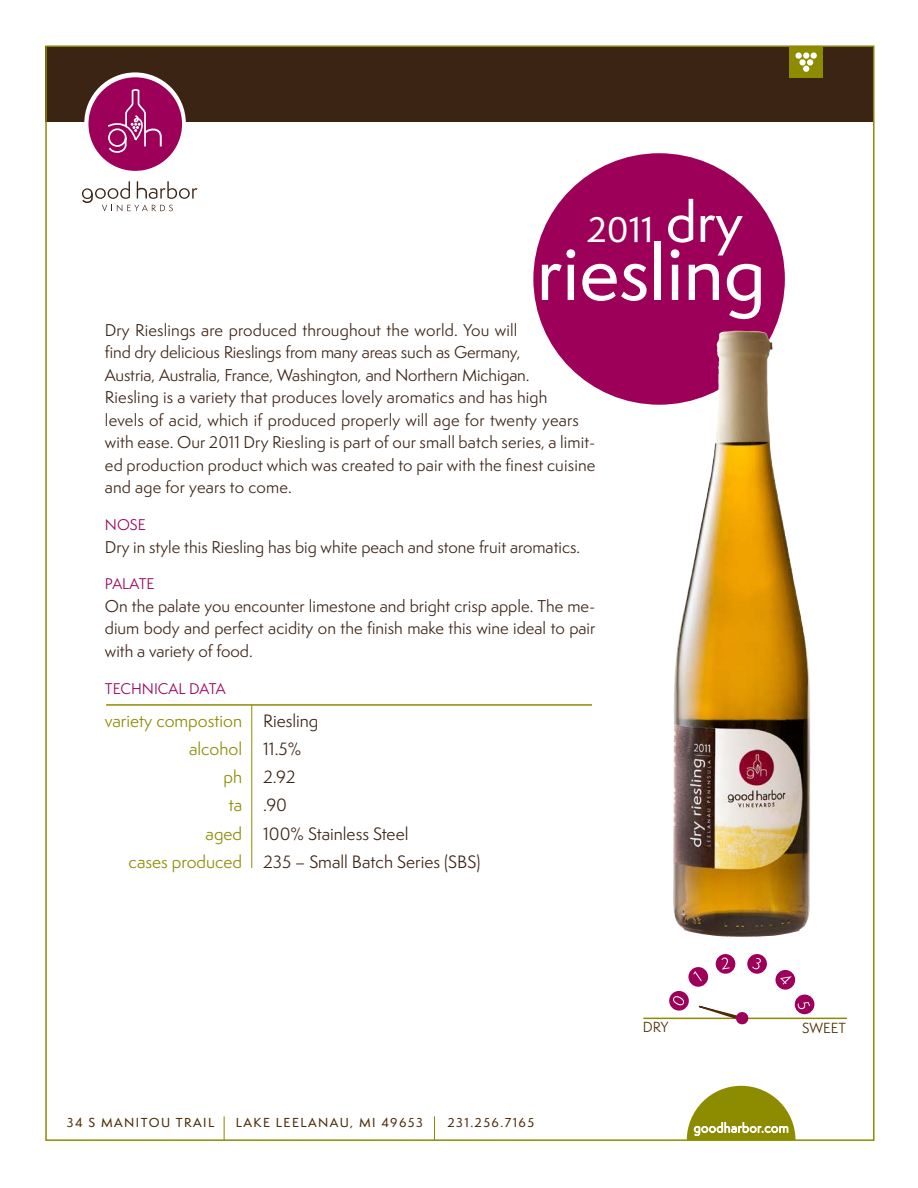
<style>
.page{position:relative;width:918px;height:1188px;background:#fff}
.page>*{position:absolute;margin:0;border:0;box-sizing:border-box;transform-origin:0 0}
.t1{font:500 71.7px "Semplicita Pro";color:#fff}
.t2{font:500 33px "Semplicita Pro";color:#fff}
.t3{font:16.5px "Semplicita Pro";color:#3c2415}
.t4{font:16.5px "Semplicita Pro";color:#8d8b00}
.t5{font:15.75px/22.5px "Semplicita Pro";color:#3c2415}
.t6{font:14.25px "Semplicita Pro";color:#9c0059}
.t7{font:13.5px "Semplicita Pro";color:#4f2c06}
.t8{font:500 12px "Semplicita Pro";letter-spacing:.12em;color:#4f2c06}
.t9{font:12px "Semplicita Pro";letter-spacing:.04em;color:#fff}
.s1{font-size:52.5px}
</style>
<div class="page">
<svg style="left:716px;top:954px;width:19px;height:20px"></svg>
<svg style="left:747px;top:954px;width:20px;height:20px"></svg>
<div style="left:795px;top:995px;width:19px;height:19px;background:#9c0059;border-radius:50%"></div>
<hr style="left:643px;top:1018px;width:204px;height:1px;background:#8d8b00">
<svg style="left:645px;top:957px;width:165px;height:68px"></svg>
<div style="left:45px;top:46px;width:829px;height:76px;background:#3c2415"></div>
<div style="left:789px;top:46px;width:33px;height:31px;background:#8d8b00"></div>
<svg style="left:795px;top:52px;width:7px;height:7px"></svg>
<div style="left:803px;top:52px;width:6px;height:7px;background:#fff;border-radius:50%"></div>
<div style="left:811px;top:52px;width:6px;height:7px;background:#fff;border-radius:50%"></div>
<svg style="left:799px;top:59px;width:7px;height:7px"></svg>
<div style="left:807px;top:59px;width:6px;height:7px;background:#fff;border-radius:50%"></div>
<svg style="left:803px;top:66px;width:6px;height:6px"></svg>
<svg style="left:224px;top:1116px;width:1px;height:24px"></svg>
<svg style="left:434px;top:1116px;width:1px;height:24px"></svg>
<svg style="left:687px;top:1086px;width:108px;height:54px"></svg>
<div style="left:84px;top:72px;width:102px;height:102px;background:#fff;border-radius:50%"></div>
<div style="left:88px;top:77px;width:94px;height:94px;background:#9c0059;border-radius:50%"></div>
<svg style="left:81px;top:181px;width:116px;height:30px"></svg>
<svg style="left:108px;top:89px;width:54px;height:64px"></svg>
<hr style="left:106px;top:704px;width:486px;height:2px;background:#8d8b00">
<hr style="left:251px;top:705px;width:1px;height:163px;background:#8d8b00">
<div style="left:524px;top:144px;width:270px;height:270px;background:#9c0059;border-radius:50%"></div>
<div style="left:515px;top:135px;width:288px;height:288px;border:18px solid #fff;border-radius:50%"></div>
<img style="left:673px;top:331px;width:138px;height:606px">
<h2 class="t2" style="left:587px;top:206px;width:157px">2011 <span class="s1">DRY</span></h2>
<h1 class="t1" style="left:537px;top:222px;width:230px">RIESLING</h1>
<p class="t5" style="left:105px;top:318px;width:492px">Dry Rieslings are produced throughout the world. You will<br>find dry delicious Rieslings from many areas such as Germany,<br>Austria, Australia, France, Washington, and Northern Michigan.<br>Riesling is a variety that produces lovely aromatics and has high<br>levels of acid, which if produced properly will age for twenty years with ease. Our 2011 Dry Riesling is part of our small batch series, a limit&shy;ed production product which was created to pair with the finest cuisine and age for years to come.</p>
<p class="t6" style="left:105px;top:515px;width:42px">Nose</p>
<p class="t5" style="left:105px;top:535px;width:477px">Dry in style this Riesling has big white peach and stone fruit aromatics.</p>
<p class="t6" style="left:105px;top:574px;width:51px">Pa late</p>
<p class="t5" style="left:105px;top:595px;width:492px;text-align:justify">On the palate you encounter limestone and bright crisp apple. The me&shy;dium body and perfect acidity on the finish make this wine ideal to pair with a variety of food.</p>
<p class="t6" style="left:105px;top:678px;width:120px">techn ical data</p>
<p class="t4" style="left:105px;top:709px;width:139px">variety compostion</p>
<p class="t3" style="left:263px;top:709px;width:57px">Riesling</p>
<p class="t4" style="left:189px;top:737px;width:55px">alcohol</p>
<p class="t3" style="left:263px;top:737px;width:40px">11.5%</p>
<p class="t4" style="left:224px;top:765px;width:20px">ph</p>
<p class="t3" style="left:263px;top:765px;width:34px">2.92</p>
<p class="t4" style="left:229px;top:794px;width:15px">ta</p>
<p class="t3" style="left:263px;top:794px;width:25px">.90</p>
<p class="t4" style="left:206px;top:822px;width:38px">aged</p>
<p class="t3" style="left:263px;top:822px;width:147px">100% Stainless Steel</p>
<p class="t4" style="left:129px;top:850px;width:115px">cases produced</p>
<p class="t3" style="left:263px;top:850px;width:219px">235 – Small Batch Series (SBS)</p>
<p class="t8" style="left:67px;top:1114px;width:149px">34 S MANITOU TRAIL</p>
<p class="t8" style="left:236px;top:1114px;width:189px">LAKE LEELANAU, MI 49653</p>
<p class="t8" style="left:448px;top:1114px;width:88px">231.256.7165</p>
<p class="t7" style="left:643px;top:1018px;width:27px">DRY</p>
<p class="t7" style="left:802px;top:1018px;width:45px">SWEET</p>
<p class="t9" style="left:694px;top:1119px;width:97px">goodharbor.com</p>
</div>
